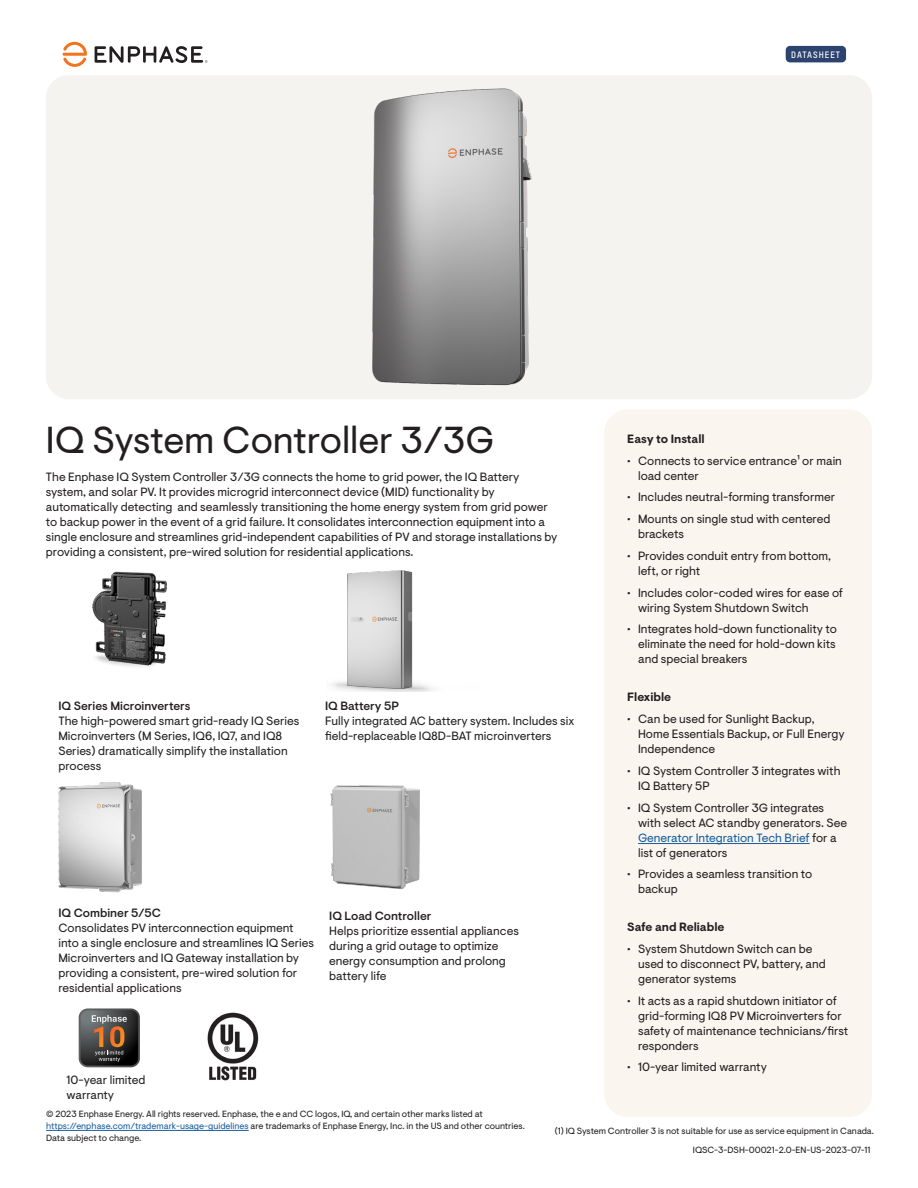
<style>
.page{position:relative;width:918px;height:1188px;background:#fff}
.page>*{position:absolute;margin:0;border:0;box-sizing:border-box;transform-origin:0 0}
.Feature_headline{font:37.5px "Enphase Visuelt";color:#231f20}
.Feature_paragraph{font:12px/15px "Enphase Visuelt";color:#231f20}
.Feature_text_cell{font:12px/15px "Enphase Visuelt";color:#231f20}
.Highlight_title{font:700 12px "Enphase Visuelt";color:#231f20}
.Footnote_left{font:9px/12px "Enphase Visuelt";color:#231f20}
.Footnote_right{font:9px "Enphase Visuelt";letter-spacing:-.01em;color:#231f20}
.Label{font:9px "T Star Pro Bold";letter-spacing:.11em;color:#fff}
.s1{font-weight:500}
.s2{color:#175d9e}
</style>
<div class="page">
<div style="left:786px;top:46px;width:60px;height:16px;background:#2c436f;border-radius:4px"></div>
<div style="left:46px;top:75px;width:826px;height:324px;background:#f4f3f0;border-radius:23px"></div>
<div style="left:604px;top:409px;width:268px;height:708px;background:#faf6ef;border-radius:23px"></div>
<hr style="left:638px;top:843px;width:172px;height:1px;background:#175d9e">
<img style="left:372px;top:88px;width:252px;height:341px">
<hr style="left:46px;top:1130px;width:203px;height:1px;background:#175d9e">
<div style="left:79px;top:1008px;width:61px;height:59px;border:2px solid #fff;border-radius:8px"></div>
<svg style="left:80px;top:1009px;width:59px;height:57px;background:#544c45"></svg>
<img style="left:92px;top:571px;width:75px;height:96px">
<img style="left:58px;top:782px;width:84px;height:111px">
<img style="left:330px;top:785px;width:90px;height:105px">
<img style="left:332px;top:570px;width:101px;height:122px">
<img style="left:207px;top:1012px;width:52px;height:69px">
<svg style="left:63px;top:42px;width:24px;height:25px"></svg>
<svg style="left:95px;top:46px;width:112px;height:17px"></svg>
<p class="Label" style="left:791px;top:48px;width:50px">DATASHEET</p>
<p class="Feature_headline" style="left:46px;top:418px;width:450px">IQ System Controller 3/3G</p>
<p class="Feature_paragraph" style="left:46px;top:470px;width:513px">The Enphase IQ System Controller 3/3G connects the home to grid power, the IQ Battery system, and solar PV. It provides microgrid interconnect device (MID) functionality by automatically detecting and seamlessly transitioning the home energy system from grid power to backup power in the event of a grid failure. It consolidates interconnection equipment into a single enclosure and streamlines grid-independent capabilities of PV and storage installations by providing a consistent, pre-wired solution for residential applications.</p>
<p class="Feature_text_cell" style="left:58px;top:699px;width:242px"><span class="s1">IQ Series Microinverters<br></span>The high-powered smart grid-ready IQ Series Microinverters (M Series, IQ6, IQ7, and IQ8<br>Series) dramatically simplify the installation process</p>
<p class="Feature_text_cell" style="left:325px;top:699px;width:251px"><span class="s1">IQ Battery 5P<br></span>Fully integrated AC battery system. Includes six field-replaceable IQ8D-BAT microinverters</p>
<p class="Feature_text_cell" style="left:58px;top:906px;width:257px"><span class="s1">IQ Combiner 5/5C<br></span>Consolidates PV interconnection equipment into a single enclosure and streamlines IQ Series Microinverters and IQ Gateway installation by providing a consistent, pre-wired solution for residential applications</p>
<p class="Feature_text_cell" style="left:329px;top:909px;width:191px"><span class="s1">IQ Load Controller<br></span>Helps prioritize essential appliances</p>
<p class="Feature_paragraph" style="left:329px;top:939px;width:171px">during a grid outage to optimize</p>
<p class="Feature_paragraph" style="left:329px;top:954px;width:178px">energy consumption and prolong</p>
<p class="Feature_paragraph" style="left:329px;top:969px;width:59px">battery life</p>
<p class="Feature_text_cell" style="left:67px;top:1073px;width:80px">10-year limited</p>
<p class="Feature_text_cell" style="left:67px;top:1088px;width:49px">warranty</p>
<p class="Highlight_title" style="left:627px;top:432px;width:79px">Easy to Install</p>
<p class="Feature_paragraph" style="left:638px;top:453px;width:205px;text-indent:-11px">• Connects to service entrance¹ or main load center</p>
<p class="Feature_paragraph" style="left:627px;top:490px;width:209px">• Includes neutral-forming transformer</p>
<p class="Feature_paragraph" style="left:638px;top:512px;width:194px;text-indent:-11px">• Mounts on single stud with centered brackets</p>
<p class="Feature_paragraph" style="left:638px;top:549px;width:195px;text-indent:-11px">• Provides conduit entry from bottom, left, or right</p>
<p class="Feature_paragraph" style="left:638px;top:585px;width:207px;text-indent:-11px">• Includes color-coded wires for ease of wiring System Shutdown Switch</p>
<p class="Feature_paragraph" style="left:638px;top:622px;width:200px;text-align:justify;text-indent:-11px">• Integrates hold-down functionality to eliminate the need for hold-down kits and special breakers</p>
<p class="Highlight_title" style="left:627px;top:690px;width:45px">Flexible</p>
<p class="Feature_paragraph" style="left:638px;top:712px;width:208px;text-indent:-11px">• Can be used for Sunlight Backup,<br>Home Essentials Backup, or Full Energy<br>Independence</p>
<p class="Feature_paragraph" style="left:638px;top:763px;width:204px;text-indent:-11px">• IQ System Controller 3 integrates with<br>IQ Battery 5P</p>
<p class="Feature_paragraph" style="left:638px;top:800px;width:210px;text-indent:-11px">• IQ System Controller 3G integrates with select AC standby generators. See <span class="s2">Generator Integration Tech Brief</span> for a list of generators</p>
<p class="Feature_paragraph" style="left:638px;top:867px;width:176px;text-indent:-11px">• Provides a seamless transition to backup</p>
<p class="Highlight_title" style="left:627px;top:920px;width:99px">Safe and Reliable</p>
<p class="Feature_paragraph" style="left:638px;top:942px;width:189px;text-indent:-11px">• System Shutdown Switch can be used to disconnect PV, battery, and generator systems</p>
<p class="Feature_paragraph" style="left:638px;top:993px;width:212px;text-indent:-11px">• It acts as a rapid shutdown initiator of grid-forming IQ8 PV Microinverters for safety of maintenance technicians/first responders</p>
<p class="Feature_paragraph" style="left:627px;top:1060px;width:141px">• 10-year limited warranty</p>
<p class="Footnote_left" style="left:46px;top:1108px;width:480px">© 2023 Enphase Energy. All rights reserved. Enphase, the e and CC logos, IQ, and certain other marks listed at <span class="s2">https://enphase.com/trademark-usage-guidelines</span> are trademarks of Enphase Energy, Inc. in the US and other countries.<br>Data subject to change.</p>
<p class="Footnote_left" style="left:555px;top:1125px;width:321px">(1) IQ System Controller 3 is not suitable for use as service equipment in Canada.</p>
<p class="Footnote_right" style="left:693px;top:1145px;width:179px">IQSC-3-DSH-00021-2.0-EN-US-2023-07-11</p>
</div>
